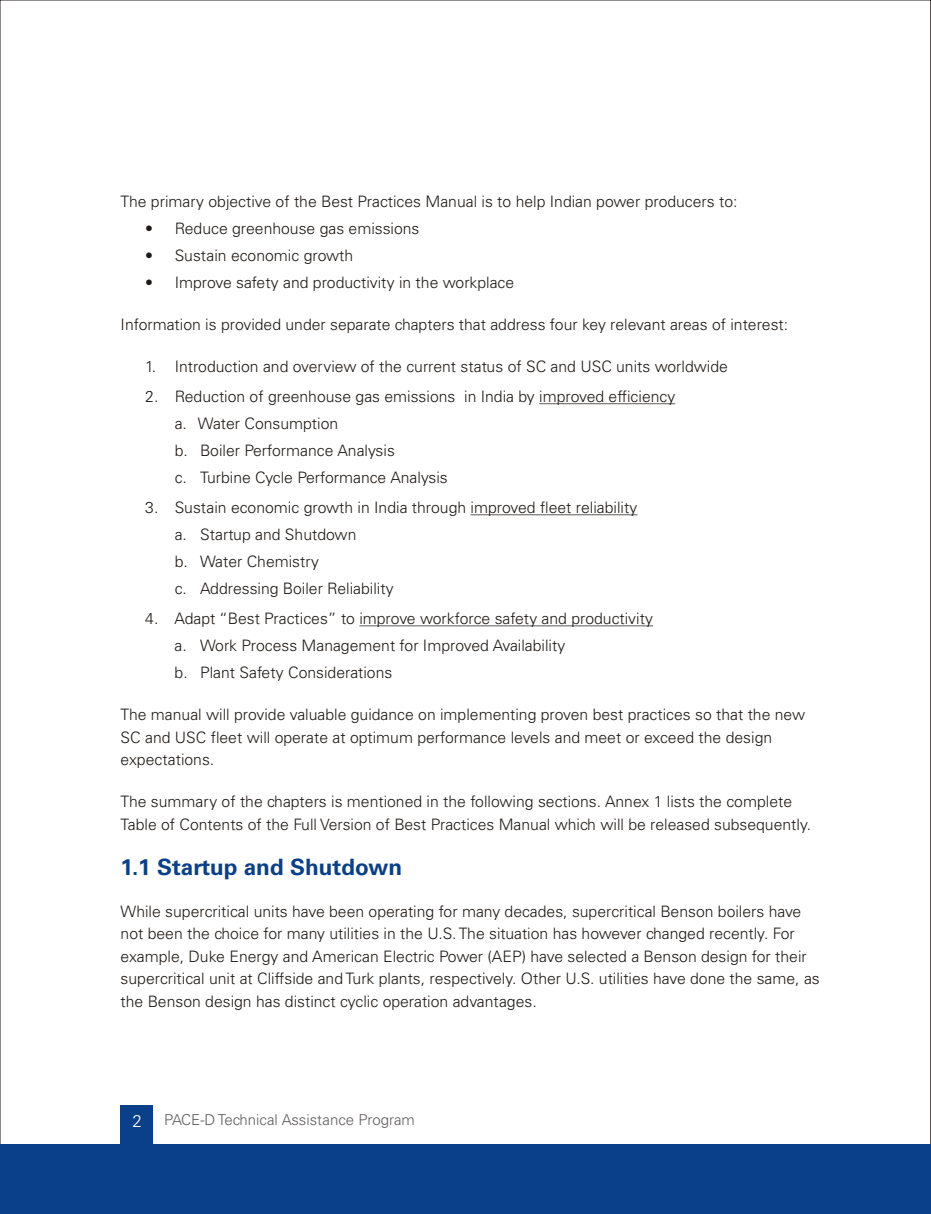
<style>
.page{position:relative;width:931px;height:1214px;background:#fff}
.page>*{position:absolute;margin:0;border:0;box-sizing:border-box;transform-origin:0 0}
.t1{font:22.5px "Univers 45 Light,Bold";color:#0a408a}
.t2{font:300 16.95px "Univers 45";color:#fff}
.t3{font:300 15.75px/27px "Univers 45";color:#1f1a17}
.t4{font:300 15px "Univers 45";color:#615c5c}
</style>
<div class="page">
<svg style="left:930px;top:0;width:1px;height:1143px"></svg>
<hr style="left:539px;top:403px;width:136px;height:1px;background:#1f1a17">
<hr style="left:470px;top:514px;width:167px;height:1px;background:#1f1a17">
<hr style="left:359px;top:625px;width:294px;height:1px;background:#1f1a17">
<div style="left:0;top:1143px;width:931px;height:70px;background:#0a408a"></div>
<div style="left:121px;top:1105px;width:32px;height:60px;background:#0a408a"></div>
<p class="t3" style="left:121px;top:189px;width:618px">The primary objective of the Best Practices Manual is to help Indian power producers to:</p>
<p class="t3" style="left:145px;top:216px;width:276px">• Reduce greenhouse gas emissions</p>
<p class="t3" style="left:145px;top:243px;width:209px">• Sustain economic growth</p>
<p class="t3" style="left:145px;top:270px;width:370px">• Improve safety and productivity in the workplace</p>
<p class="t3" style="left:121px;top:312px;width:669px">Information is provided under separate chapters that address four key relevant areas of interest:</p>
<p class="t3" style="left:145px;top:354px;width:584px">1. Introduction and overview of the current status of SC and USC units worldwide</p>
<p class="t3" style="left:175px;top:384px;width:502px;text-indent:-29px">2. Reduction of greenhouse gas emissions in India by improved efficiency a. Water Consumption<br>b. Boiler Performance Analysis<br>c. Turbine Cycle Performance Analysis</p>
<p class="t3" style="left:175px;top:495px;width:464px;text-indent:-29px">3. Sustain economic growth in India through improved fleet reliability a. Startup and Shutdown<br>b. Water Chemistry<br>c. Addressing Boiler Reliability</p>
<p class="t3" style="left:175px;top:606px;width:480px;text-indent:-29px">4. Adapt “Best Practices” to improve workforce safety and productivity a. Work Process Management for Improved Availability<br>b. Plant Safety Considerations</p>
<p class="t3" style="left:121px;top:705px;width:686px;line-height:22.5px">The manual will provide valuable guidance on implementing proven best practices so that the new<br>SC and USC fleet will operate at optimum performance levels and meet or exceed the design expectations.</p>
<p class="t3" style="left:121px;top:792px;width:692px;line-height:22.5px">The summary of the chapters is mentioned in the following sections. Annex 1 lists the complete<br>Table of Contents of the Full Version of Best Practices Manual which will be released subsequently.</p>
<h1 class="t1" style="left:121px;top:857px;width:283px">1.1 Startup and Shutdown</h1>
<p class="t3" style="left:121px;top:901px;width:700px;line-height:22.5px">While supercritical units have been operating for many decades, supercritical Benson boilers have not been the choice for many utilities in the U.S. The situation has however changed recently. For example, Duke Energy and American Electric Power (AEP) have selected a Benson design for their supercritical unit at Cliffside and Turk plants, respectively. Other U.S. utilities have done the same, as the Benson design has distinct cyclic operation advantages.</p>
<p class="t2" style="left:132px;top:1114px;width:11px">2</p>
<p class="t4" style="left:164px;top:1114px;width:252px">PACE-D Technical Assistance Program</p>
</div>
